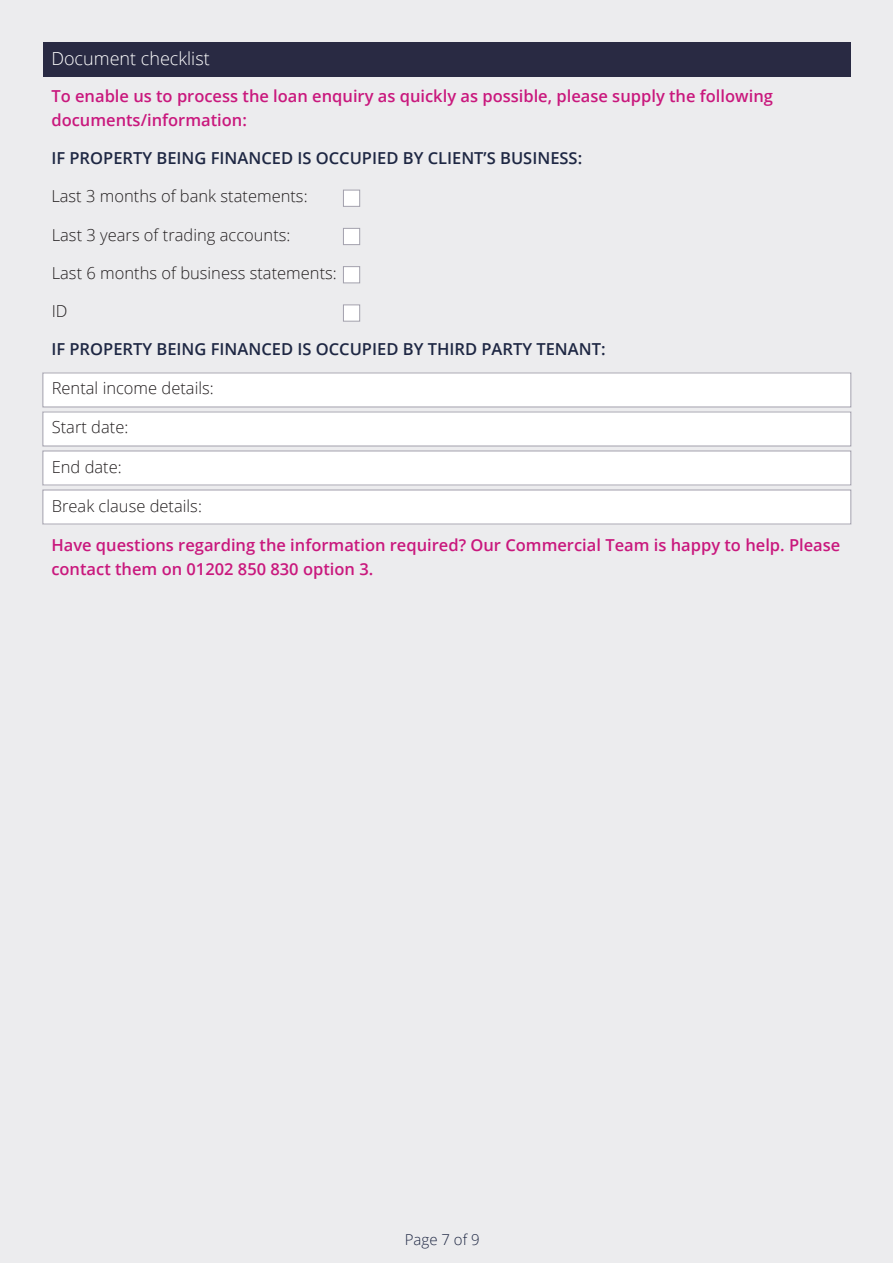
<style>
.page{position:relative;width:893px;height:1263px;background:#ececee}
.page>*{position:absolute;margin:0;border:0;box-sizing:border-box;transform-origin:0 0}
.t1{font:300 18px "Open Sans";color:#fff}
.t2{font:600 16.5px/24px "Open Sans";color:#c9187d}
.t3{font:300 16.5px "Open Sans";color:#231f20}
.t4{font:600 16.5px "Open Sans";color:#1e2743}
.t5{font:300 15px "Open Sans";color:#1e2743}
</style>
<div class="page">
<div style="left:43px;top:43px;width:808px;height:34px;background:#292a43"></div>
<div style="left:343px;top:190px;width:17px;height:17px;background:#fff;border:1px solid #a3a1ad"></div>
<div style="left:43px;top:373px;width:808px;height:34px;background:#fff"></div>
<div style="left:43px;top:373px;width:808px;height:34px;border:1px solid #a3a1ad"></div>
<div style="left:43px;top:412px;width:808px;height:34px;background:#fff"></div>
<div style="left:43px;top:412px;width:808px;height:34px;border:1px solid #a3a1ad"></div>
<div style="left:43px;top:451px;width:808px;height:34px;background:#fff"></div>
<div style="left:43px;top:451px;width:808px;height:34px;border:1px solid #a3a1ad"></div>
<div style="left:43px;top:490px;width:808px;height:34px;background:#fff"></div>
<div style="left:43px;top:490px;width:808px;height:34px;border:1px solid #a3a1ad"></div>
<div style="left:343px;top:228px;width:17px;height:17px;background:#fff;border:1px solid #a3a1ad"></div>
<div style="left:343px;top:266px;width:17px;height:17px;background:#fff;border:1px solid #a3a1ad"></div>
<div style="left:343px;top:304px;width:17px;height:18px;background:#fff;border:1px solid #a3a1ad"></div>
<p class="t1" style="left:51px;top:46px;width:160px">Document checklist</p>
<p class="t2" style="left:51px;top:84px;width:723px">To enable us to process the loan enquiry as quickly as possible, please supply the following documents/information:</p>
<p class="t4" style="left:51px;top:147px;width:532px">IF PROPERTY BEING FINANCED IS OCCUPIED BY CLIENT’S BUSINESS:</p>
<p class="t3" style="left:51px;top:185px;width:258px">Last 3 months of bank statements:</p>
<p class="t3" style="left:52px;top:223px;width:240px">Last 3 years of trading accounts:</p>
<p class="t3" style="left:52px;top:262px;width:287px">Last 6 months of business statements:</p>
<p class="t3" style="left:52px;top:300px;width:17px">ID</p>
<p class="t4" style="left:51px;top:338px;width:556px">IF PROPERTY BEING FINANCED IS OCCUPIED BY THIRD PARTY TENANT:</p>
<p class="t3" style="left:52px;top:377px;width:163px">Rental income details:</p>
<p class="t3" style="left:52px;top:416px;width:78px">Start date:</p>
<p class="t3" style="left:52px;top:455px;width:72px">End date:</p>
<p class="t3" style="left:52px;top:494px;width:152px">Break clause details:</p>
<p class="t2" style="left:51px;top:532px;width:790px">Have questions regarding the information required? Our Commercial Team is happy to help. Please contact them on 01202 850 830 option 3.</p>
<p class="t5" style="left:405px;top:1229px;width:76px">Page 7 of 9</p>
</div>
